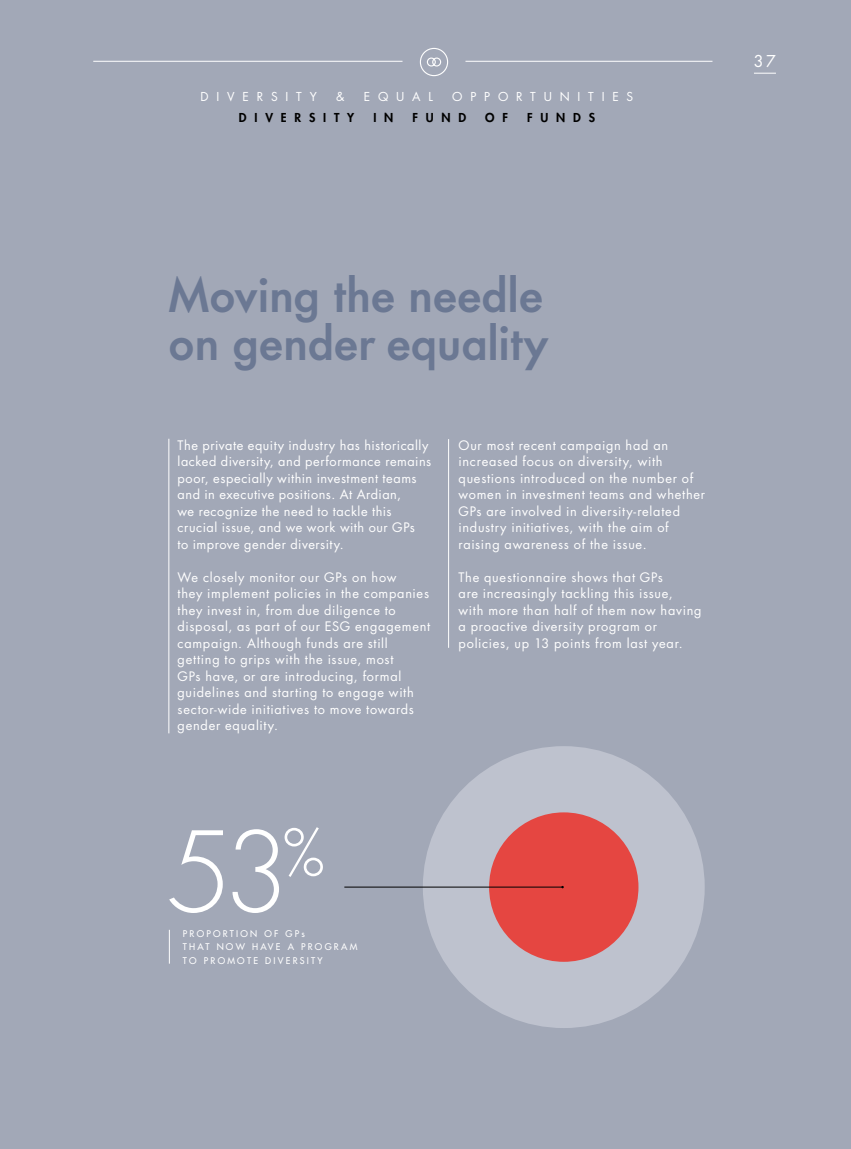
<style>
.page{position:relative;width:851px;height:1149px;background:#fff}
.page>*{position:absolute;margin:0;border:0;box-sizing:border-box;transform-origin:0 0}
.t1{font:300 108.15px "Futura Std";color:#fff}
.t2{font:500 49.65px/48px "Futura Serie BQ";color:#6b7893}
.t3{font:15.9px "Futura Std";color:#fff}
.t4{font:12.75px/16.5px "Futura Std";letter-spacing:.05em;color:#fff}
.t5{font:12px "Futura Std";letter-spacing:.65em;color:#fff}
.t6{font:800 12px "Futura Std";letter-spacing:.65em;color:#000}
.t7{font:500 9px/13.5px "Futura Std";letter-spacing:.25em;color:#fff}
</style>
<div class="page">
<div style="left:0;top:0;width:850px;height:1148px;background:#a2a8b7"></div>
<svg style="left:754px;top:73px;width:21px;height:1px"></svg>
<hr style="left:448px;top:439px;width:1px;height:208px;background:#fff">
<hr style="left:168px;top:438px;width:1px;height:295px;background:#fff">
<hr style="left:169px;top:929px;width:1px;height:34px;background:#fff">
<div style="left:423px;top:746px;width:281px;height:281px;background:#bec2ce;border-radius:50%"></div>
<div style="left:489px;top:812px;width:149px;height:149px;background:#e54641;border-radius:50%"></div>
<hr style="left:344px;top:886px;width:218px;height:1px;background:#000">
<hr style="left:93px;top:61px;width:309px;height:1px;background:#fff">
<hr style="left:465px;top:61px;width:247px;height:1px;background:#fff">
<div style="left:420px;top:48px;width:28px;height:28px;border:1px solid #fff;border-radius:50%"></div>
<div style="left:427px;top:57px;width:9px;height:9px;border:1px solid #fff;border-radius:50%"></div>
<div style="left:432px;top:57px;width:9px;height:9px;border:1px solid #fff;border-radius:50%"></div>
<p class="t5" style="left:200px;top:89px;width:118px">DIVERSITY</p>
<p class="t5" style="left:336px;top:89px;width:10px">&amp;</p>
<p class="t5" style="left:364px;top:89px;width:71px">EQUAL</p>
<p class="t5" style="left:452px;top:89px;width:182px">OPPORTUNITIES</p>
<p class="t6" style="left:239px;top:110px;width:117px">DIVERSITY</p>
<p class="t6" style="left:373px;top:110px;width:21px">I N</p>
<p class="t6" style="left:412px;top:110px;width:55px">FUND</p>
<p class="t6" style="left:485px;top:110px;width:24px">O F</p>
<p class="t6" style="left:527px;top:110px;width:69px">FUNDS</p>
<p class="t3" style="left:753px;top:51px;width:23px">37</p>
<p class="t2" style="left:168px;top:272px;width:381px">Moving the needle on gender equality</p>
<p class="t4" style="left:177px;top:436px;width:255px">The private equity industry has historically lacked diversity, and performance remains poor, especially within investment teams and in executive positions. At Ardian,<br>we recognize the need to tackle this crucial issue, and we work with our GPs<br>to improve gender diversity.</p>
<p class="t4" style="left:177px;top:568px;width:254px">We closely monitor our GPs on how<br>they implement policies in the companies they invest in, from due diligence to disposal, as part of our ESG engagement campaign. Although funds are still getting to grips with the issue, most<br>GPs have, or are introducing, formal guidelines and starting to engage with sector-wide initiatives to move towards gender equality.</p>
<p class="t4" style="left:458px;top:436px;width:248px">Our most recent campaign had an increased focus on diversity, with questions introduced on the number of women in investment teams and whether GPs are involved in diversity-related industry initiatives, with the aim of raising awareness of the issue.</p>
<p class="t4" style="left:458px;top:568px;width:244px">The questionnaire shows that GPs<br>are increasingly tackling this issue,<br>with more than half of them now having a proactive diversity program or policies, up 13 points from last year.</p>
<p class="t1" style="left:165px;top:806px;width:161px">53<sup>%</sup></p>
<p class="t7" style="left:183px;top:926px;width:176px">PROPORTION OF GPs<br>THAT NOW HAVE A PROGRAM<br>TO PROMOTE DIVERSITY</p>
</div>
